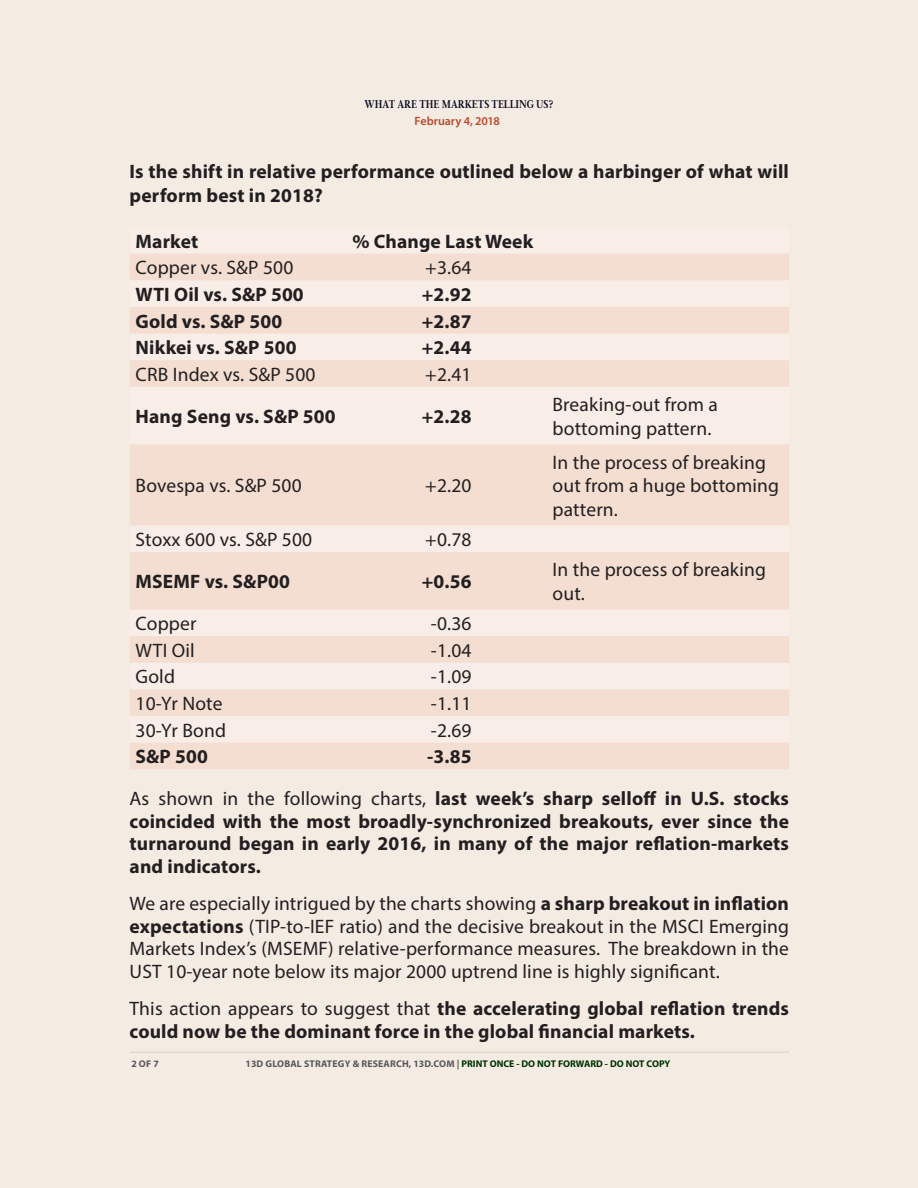
<style>
.page{position:relative;width:918px;height:1188px;background:#f4ece3}
.page>*{position:absolute;margin:0;border:0;box-sizing:border-box;transform-origin:0 0}
.body-regular{font:700 19.5px/22.5px "Myriad Pro";letter-spacing:.01em;color:#231f20}
.body-regular-2{font:19.5px/23.4px "Myriad Pro";letter-spacing:.01em;color:#231f20}
.front-cover-date{font:600 12px "Myriad Pro";color:#bb482a}
.t1{font:600 11.25px "Magneta Condensed";color:#0b0b20}
.t2{font:700 9.75px "Myriad Pro";color:#57585a}
.s1{font-weight:400}
.s2{font-weight:700}
.s3{color:#003100}
</style>
<div class="page">
<hr style="left:130px;top:1052px;width:659px;height:1px;background:#231f20">
<svg style="left:130px;top:254px;width:659px;height:515px;fill:#f4ded2"></svg>
<p class="t1" style="left:365px;top:96px;width:191px">WHAT ARE THE MARKETS TELLING US?</p>
<p class="front-cover-date" style="left:414px;top:114px;width:87px">February 4, 2018</p>
<p class="body-regular" style="left:130px;top:159px;width:661px;line-height:23.4px">Is the shift in relative performance outlined below a harbinger of what will perform best in 2018?</p>
<p class="body-regular" style="left:136px;top:229px;width:64px">Market</p>
<p class="body-regular" style="left:352px;top:229px;width:182px">% Change Last Week</p>
<p class="body-regular-2" style="left:136px;top:256px;width:159px">Copper vs. S&amp;P 500</p>
<p class="body-regular-2" style="left:425px;top:256px;width:48px">+3.64</p>
<p class="body-regular" style="left:136px;top:282px;width:170px">WTI Oil vs. S&amp;P 500</p>
<p class="body-regular" style="left:422px;top:282px;width:51px">+2.92</p>
<p class="body-regular" style="left:136px;top:309px;width:148px">Gold vs. S&amp;P 500</p>
<p class="body-regular" style="left:422px;top:309px;width:51px">+2.87</p>
<p class="body-regular" style="left:136px;top:336px;width:162px">Nikkei vs. S&amp;P 500</p>
<p class="body-regular" style="left:422px;top:336px;width:51px">+2.44</p>
<p class="body-regular-2" style="left:136px;top:362px;width:182px">CRB Index vs. S&amp;P 500</p>
<p class="body-regular-2" style="left:425px;top:362px;width:48px">+2.41</p>
<p class="body-regular" style="left:136px;top:404px;width:202px">Hang Seng vs. S&amp;P 500</p>
<p class="body-regular" style="left:422px;top:404px;width:51px">+2.28</p>
<p class="body-regular-2" style="left:553px;top:393px;width:167px">Breaking-out from a bottoming pattern.</p>
<p class="body-regular-2" style="left:136px;top:474px;width:168px">Bovespa vs. S&amp;P 500</p>
<p class="body-regular-2" style="left:425px;top:474px;width:48px">+2.20</p>
<p class="body-regular-2" style="left:136px;top:527px;width:178px">Stoxx 600 vs. S&amp;P 500</p>
<p class="body-regular-2" style="left:425px;top:527px;width:48px">+0.78</p>
<p class="body-regular" style="left:136px;top:570px;width:156px">MSEMF vs. S&amp;P00</p>
<p class="body-regular" style="left:422px;top:570px;width:51px">+0.56</p>
<p class="body-regular-2" style="left:553px;top:450px;width:228px">In the process of breaking out from a huge bottoming pattern.</p>
<p class="body-regular-2" style="left:553px;top:558px;width:215px">In the process of breaking out.</p>
<p class="body-regular-2" style="left:136px;top:612px;width:62px">Copper</p>
<p class="body-regular-2" style="left:431px;top:612px;width:42px">-0.36</p>
<p class="body-regular-2" style="left:136px;top:638px;width:61px">WTI Oil</p>
<p class="body-regular-2" style="left:431px;top:638px;width:42px">-1.04</p>
<p class="body-regular-2" style="left:136px;top:665px;width:41px">Gold</p>
<p class="body-regular-2" style="left:431px;top:665px;width:42px">-1.09</p>
<p class="body-regular-2" style="left:136px;top:692px;width:88px">10-Yr Note</p>
<p class="body-regular-2" style="left:431px;top:692px;width:42px">-1.11</p>
<p class="body-regular-2" style="left:136px;top:718px;width:92px">30-Yr Bond</p>
<p class="body-regular-2" style="left:431px;top:718px;width:42px">-2.69</p>
<p class="body-regular" style="left:136px;top:745px;width:74px">S&amp;P 500</p>
<p class="body-regular" style="left:427px;top:745px;width:46px">-3.85</p>
<p class="body-regular" style="left:130px;top:787px;width:661px;text-align:justify"><span class="s1">As shown in the following charts,</span> last week’s sharp selloff in U.S. stocks coincided with the most broadly-synchronized breakouts, ever since the turnaround began in early 2016, in many of the major reflation-markets and indicators.</p>
<p class="body-regular-2" style="left:130px;top:892px;width:661px;line-height:22.5px;text-align:justify">We are especially intrigued by the charts showing <span class="s2">a sharp breakout in inflation expectations</span> (TIP-to-IEF ratio) and the decisive breakout in the MSCI Emerging Markets Index’s (MSEMF) relative-performance measures. The breakdown in the UST 10-year note below its major 2000 uptrend line is highly significant.</p>
<p class="body-regular" style="left:130px;top:997px;width:661px"><span class="s1">This action appears to suggest that</span> the accelerating global reflation trends could now be the dominant force in the global financial markets.</p>
<p class="t2" style="left:131px;top:1058px;width:29px">2 OF 7</p>
<p class="t2" style="left:246px;top:1058px;width:426px">13D GLOBAL STRATEGY &amp; RESEARCH, 13D.COM | <span class="s3">PRINT ONCE - DO NOT FORWARD - DO NOT COPY</span></p>
</div>
